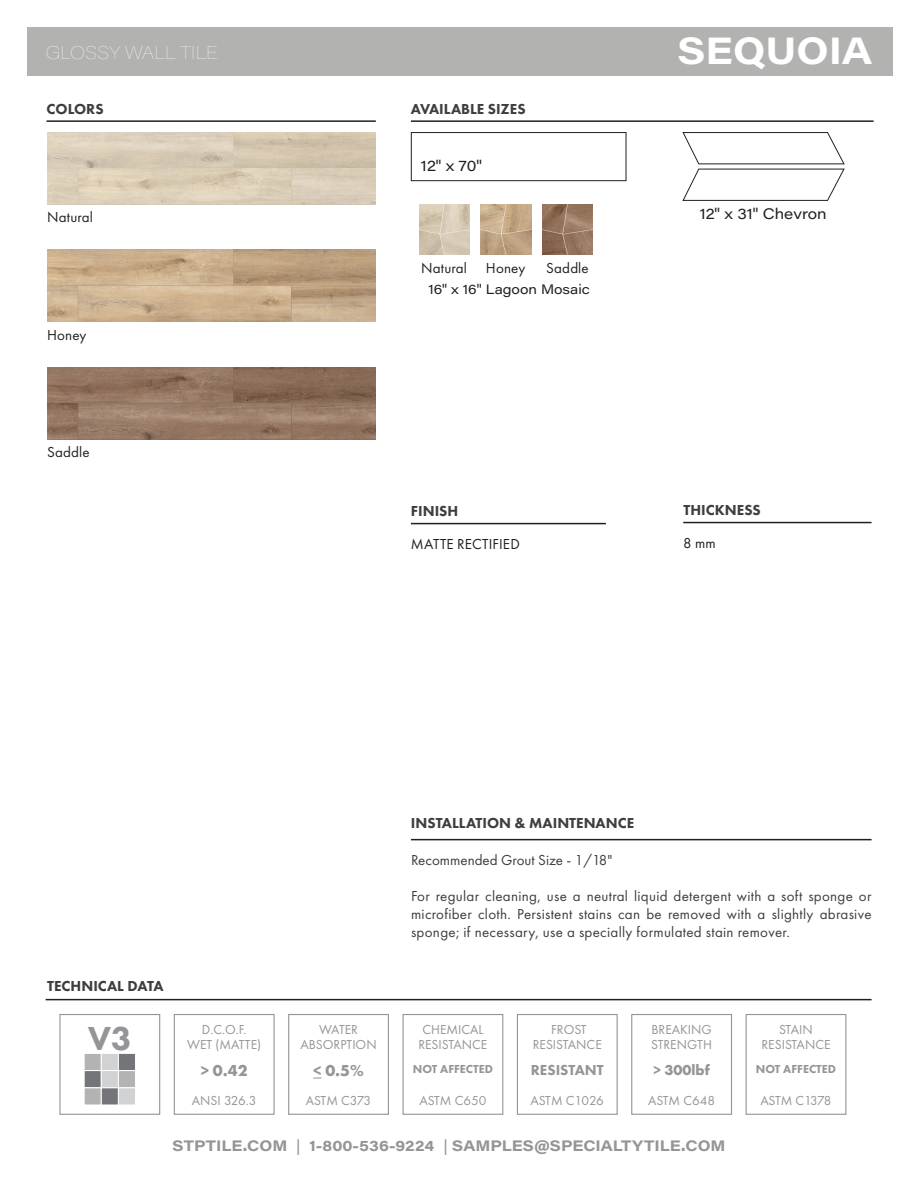
<style>
.page{position:relative;width:918px;height:1188px;background:#fff}
.page>*{position:absolute;margin:0;border:0;box-sizing:border-box;transform-origin:0 0}
.t1{font:700 37.5px "Acumin Pro Wide";color:#fff}
.t2{font:800 34.5px "Futura PT";color:#939598}
.t3{font:100 18px "Acumin Pro Wide";letter-spacing:.015em;color:#fff}
.t4{font:700 16.5px "Futura PT";color:#939598}
.t5{font:15px/18px "Futura PT";letter-spacing:.02em;color:#3e3e3f;text-align:justify}
.t6{font:800 15px "Futura PT";color:#3e3e3f}
.t7{font:15px "Futura PT";letter-spacing:.01em;color:#231f20}
.t8{font:700 15px "Acumin Pro Wide";color:#939596}
.t9{font:15px "Futura PT";color:#3e3e3f}
.t10{font:15px "Acumin Pro Wide";color:#231f20}
.t11{font:800 15px "Futura PT";color:#939598}
.t12{font:700 15px "Futura PT";color:#939598}
.t13{font:13.5px "Futura PT";color:#939598}
.t14{font:13.5px "Acumin Pro Wide";color:#231f20}
.t15{font:13.5px "Futura PT";letter-spacing:-.04em;color:#939598}
.t16{font:13.5px "Futura PT";letter-spacing:-.025em;color:#939598}
.t17{font:800 12px "Futura PT";color:#939598}
.s1{font-weight:800}
.s2{font-weight:400}
</style>
<div class="page">
<hr style="left:411px;top:839px;width:461px;height:1px;background:#231f20">
<hr style="left:683px;top:522px;width:189px;height:1px;background:#231f20">
<hr style="left:411px;top:523px;width:195px;height:1px;background:#231f20">
<hr style="left:46px;top:120px;width:330px;height:2px;background:#231f20">
<div style="left:27px;top:27px;width:865px;height:49px;background:#b2b2b1"></div>
<img style="left:47px;top:132px;width:329px;height:72px">
<img style="left:47px;top:250px;width:329px;height:72px">
<img style="left:47px;top:367px;width:329px;height:72px">
<hr style="left:411px;top:120px;width:463px;height:2px;background:#231f20">
<hr style="left:46px;top:999px;width:826px;height:1px;background:#231f20">
<div style="left:411px;top:132px;width:215px;height:49px;border:1px solid #231f20"></div>
<svg style="left:682px;top:132px;width:163px;height:69px"></svg>
<img style="left:419px;top:204px;width:51px;height:51px">
<img style="left:481px;top:204px;width:50px;height:51px">
<img style="left:542px;top:204px;width:51px;height:51px">
<div style="left:174px;top:1014px;width:101px;height:101px;border:1px solid #939598"></div>
<div style="left:288px;top:1014px;width:101px;height:101px;border:1px solid #939598"></div>
<div style="left:402px;top:1014px;width:101px;height:101px;border:1px solid #939598"></div>
<div style="left:517px;top:1014px;width:101px;height:101px;border:1px solid #939598"></div>
<div style="left:631px;top:1014px;width:101px;height:101px;border:1px solid #939598"></div>
<div style="left:59px;top:1014px;width:101px;height:101px;border:1px solid #939598"></div>
<div style="left:84px;top:1053px;width:18px;height:18px;background:#b3b3b3;border:1px solid #fff"></div>
<div style="left:101px;top:1053px;width:18px;height:18px;background:#d1d2d4;border:1px solid #fff"></div>
<div style="left:118px;top:1053px;width:18px;height:18px;background:#737578;border:1px solid #fff"></div>
<div style="left:84px;top:1070px;width:18px;height:18px;background:#737578;border:1px solid #fff"></div>
<div style="left:101px;top:1070px;width:18px;height:18px;background:#d1d2d4;border:1px solid #fff"></div>
<div style="left:118px;top:1070px;width:18px;height:18px;background:#b3b3b3;border:1px solid #fff"></div>
<div style="left:84px;top:1087px;width:18px;height:18px;background:#b3b3b3;border:1px solid #fff"></div>
<div style="left:101px;top:1087px;width:18px;height:18px;background:#737578;border:1px solid #fff"></div>
<div style="left:118px;top:1087px;width:18px;height:18px;background:#d1d2d4;border:1px solid #fff"></div>
<div style="left:746px;top:1014px;width:100px;height:101px;border:1px solid #939598"></div>
<p class="t3" style="left:46px;top:39px;width:174px">GLOSSY WALL TILE</p>
<p class="t1" style="left:678px;top:24px;width:196px">SEQUOIA</p>
<p class="t6" style="left:46px;top:99px;width:59px">COLORS</p>
<p class="t7" style="left:47px;top:208px;width:47px">Natural</p>
<p class="t7" style="left:47px;top:326px;width:41px">Honey</p>
<p class="t7" style="left:47px;top:444px;width:44px">Saddle</p>
<p class="t6" style="left:47px;top:977px;width:118px">TECHNICAL DATA</p>
<p class="t6" style="left:411px;top:99px;width:116px">AVAILABLE SIZES</p>
<p class="t10" style="left:421px;top:155px;width:63px">12" x 70"</p>
<p class="t7" style="left:421px;top:259px;width:47px">Natural</p>
<p class="t7" style="left:486px;top:259px;width:41px">Honey</p>
<p class="t7" style="left:546px;top:259px;width:44px">Saddle</p>
<p class="t14" style="left:428px;top:280px;width:163px">16" x 16" Lagoon Mosaic</p>
<p class="t6" style="left:411px;top:502px;width:49px">FINISH</p>
<p class="t7" style="left:411px;top:535px;width:110px">MATTE RECTIFIED</p>
<p class="t10" style="left:700px;top:203px;width:129px">12" x 31" Chevron</p>
<p class="t6" style="left:684px;top:501px;width:79px">THICKNESS</p>
<p class="t7" style="left:683px;top:534px;width:34px">8 mm</p>
<p class="t6" style="left:411px;top:814px;width:225px">INSTALLATION &amp; MAINTENANCE</p>
<p class="t9" style="left:411px;top:851px;width:203px">Recommended Grout Size - 1/18"</p>
<p class="t5" style="left:411px;top:887px;width:462px">For regular cleaning, use a neutral liquid detergent with a soft sponge or microfiber cloth. Persistent stains can be removed with a slightly abrasive sponge; if necessary, use a specially formulated stain remover.</p>
<p class="t13" style="left:422px;top:1022px;width:63px">CHEMICAL</p>
<p class="t13" style="left:418px;top:1037px;width:71px">RESISTANCE</p>
<p class="t17" style="left:413px;top:1061px;width:82px">NOT AFFECTED</p>
<p class="t13" style="left:419px;top:1093px;width:68px">ASTM C650</p>
<p class="t13" style="left:319px;top:1022px;width:41px">WATER</p>
<p class="t13" style="left:300px;top:1037px;width:78px">ABSORPTION</p>
<p class="t4" style="left:313px;top:1060px;width:52px">&lt; 0.5<span class="s1">%</span></p>
<p class="t16" style="left:306px;top:1093px;width:67px">ASTM C373</p>
<p class="t2" style="left:88px;top:1017px;width:46px">V3</p>
<p class="t13" style="left:779px;top:1022px;width:35px">STAIN</p>
<p class="t13" style="left:651px;top:1022px;width:62px">BREAKING</p>
<p class="t13" style="left:651px;top:1037px;width:62px">STRENGTH</p>
<p class="t13" style="left:202px;top:1022px;width:46px">D.C.O.F.</p>
<p class="t13" style="left:187px;top:1037px;width:76px">WET (MATTE)</p>
<p class="t4" style="left:201px;top:1060px;width:48px">&gt; 0.42</p>
<p class="t13" style="left:192px;top:1093px;width:66px">ANSI 326.3</p>
<p class="t13" style="left:551px;top:1022px;width:37px">FROST</p>
<p class="t13" style="left:533px;top:1037px;width:71px">RESISTANCE</p>
<p class="t11" style="left:531px;top:1061px;width:74px">RESISTANT</p>
<p class="t13" style="left:531px;top:1093px;width:75px">ASTM C1026</p>
<p class="t13" style="left:761px;top:1037px;width:71px">RESISTANCE</p>
<p class="t17" style="left:756px;top:1061px;width:82px">NOT AFFECTED</p>
<p class="t15" style="left:760px;top:1093px;width:73px">ASTM C1378</p>
<p class="t12" style="left:653px;top:1060px;width:58px">&gt; 300lbf</p>
<p class="t13" style="left:648px;top:1093px;width:68px">ASTM C648</p>
<p class="t8" style="left:173px;top:1135px;width:555px">STPTILE.COM <span class="s2">|</span> 1-800-536-9224 <span class="s2">|</span> SAMPLES@SPECIALTYTILE.COM</p>
</div>
